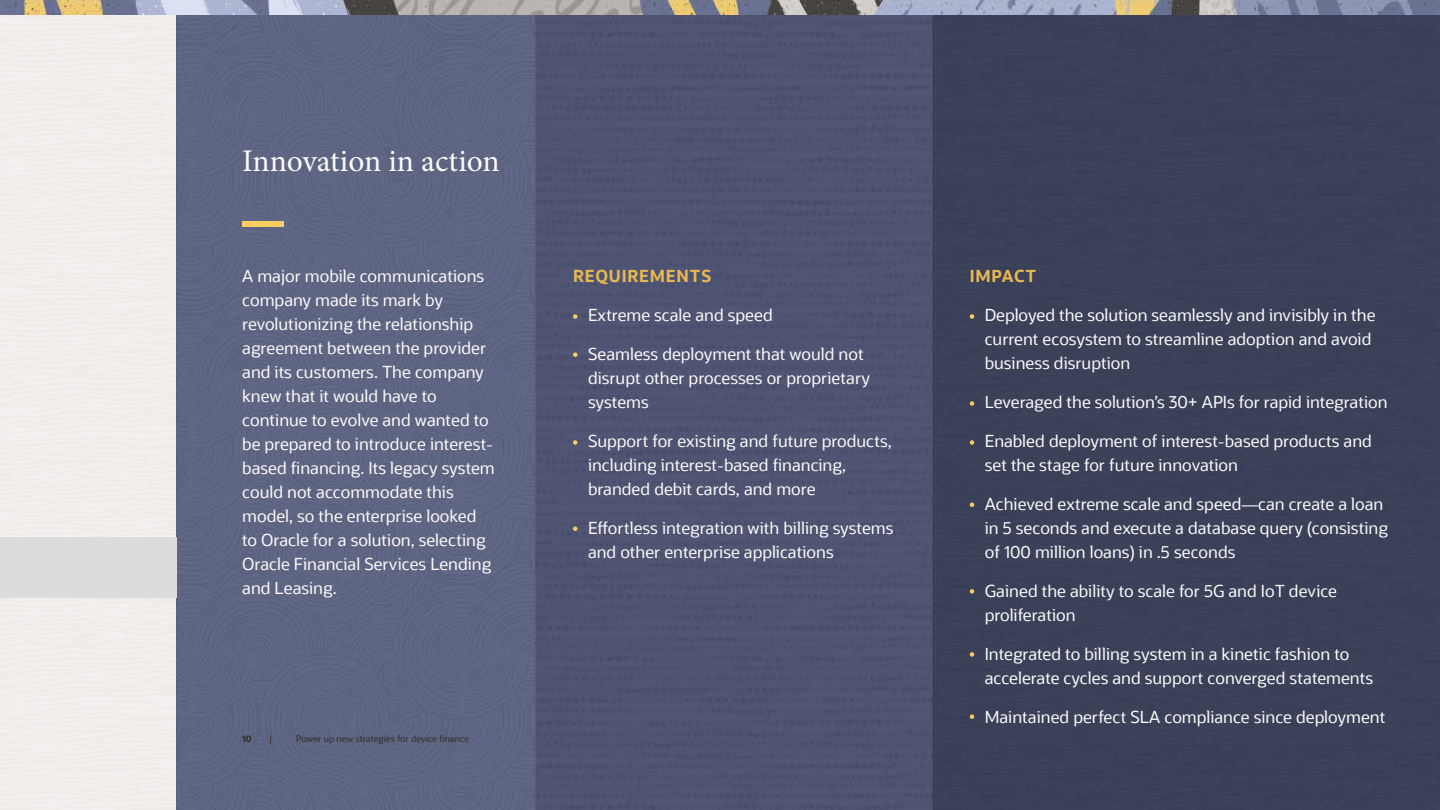
<style>
.page{position:relative;width:1440px;height:810px;background:#fff}
.page>*{position:absolute;margin:0;border:0;box-sizing:border-box;transform-origin:0 0}
.t1{font:31.5px "Minion Pro";color:#fcfbfa}
.t2{font:16.5px/24px "Oracle Sans";color:#fcfbfa}
.t3{font:700 16.5px "Oracle Sans";letter-spacing:.05em;color:#e8b951}
.t4{font:9px "Oracle Sans";color:#312d2a}
.t5{font:700 9px "Oracle Sans";color:#312d2a}
</style>
<div class="page">
<img style="left:0;top:15px;width:1440px;height:795px">
<svg style="left:573px;top:314px;width:5px;height:5px"></svg>
<svg style="left:573px;top:352px;width:5px;height:5px"></svg>
<svg style="left:573px;top:440px;width:5px;height:5px"></svg>
<svg style="left:573px;top:526px;width:5px;height:5px"></svg>
<svg style="left:970px;top:314px;width:4px;height:5px"></svg>
<svg style="left:970px;top:401px;width:4px;height:5px"></svg>
<svg style="left:970px;top:440px;width:4px;height:5px"></svg>
<svg style="left:970px;top:502px;width:4px;height:5px"></svg>
<svg style="left:970px;top:589px;width:4px;height:5px"></svg>
<svg style="left:970px;top:652px;width:4px;height:5px"></svg>
<svg style="left:970px;top:714px;width:4px;height:5px"></svg>
<div style="left:0;top:537px;width:176px;height:61px;background:#dddbdb"></div>
<img style="left:0;top:0;width:1440px;height:15px">
<div style="left:242px;top:221px;width:42px;height:6px;background:#facd62"></div>
<p class="t1" style="left:242px;top:139px;width:259px">Innovation in action</p>
<p class="t2" style="left:242px;top:265px;width:254px">A major mobile communications company made its mark by revolutionizing the relationship agreement between the provider and its customers. The company knew that it would have to continue to evolve and wanted to be prepared to introduce interest&shy;based financing. Its legacy system could not accommodate this model, so the enterprise looked to Oracle for a solution, selecting<br>Oracle Financial Services Lending and Leasing.</p>
<p class="t3" style="left:573px;top:266px;width:140px">REQUIREMENTS</p>
<p class="t2" style="left:588px;top:304px;width:186px">Extreme scale and speed</p>
<p class="t2" style="left:588px;top:343px;width:283px">Seamless deployment that would not disrupt other processes or proprietary systems</p>
<p class="t2" style="left:588px;top:430px;width:305px">Support for existing and future products, including interest-based financing, branded debit cards, and more</p>
<p class="t2" style="left:588px;top:517px;width:307px">Effortless integration with billing systems and other enterprise applications</p>
<p class="t5" style="left:242px;top:733px;width:11px">10</p>
<p class="t4" style="left:269px;top:733px;width:5px">|</p>
<p class="t4" style="left:296px;top:733px;width:175px">Power up new strategies for device finance</p>
<p class="t3" style="left:970px;top:266px;width:68px">IMPACT</p>
<p class="t2" style="left:985px;top:304px;width:392px">Deployed the solution seamlessly and invisibly in the current ecosystem to streamline adoption and avoid business disruption</p>
<p class="t2" style="left:985px;top:391px;width:404px">Leveraged the solution’s 30+ APIs for rapid integration</p>
<p class="t2" style="left:985px;top:430px;width:389px">Enabled deployment of interest-based products and set the stage for future innovation</p>
<p class="t2" style="left:985px;top:493px;width:405px">Achieved extreme scale and speed—can create a loan in 5 seconds and execute a database query (consisting of 100 million loans) in .5 seconds</p>
<p class="t2" style="left:985px;top:580px;width:354px">Gained the ability to scale for 5G and IoT device proliferation</p>
<p class="t2" style="left:985px;top:643px;width:390px">Integrated to billing system in a kinetic fashion to accelerate cycles and support converged statements</p>
<p class="t2" style="left:985px;top:706px;width:402px">Maintained perfect SLA compliance since deployment</p>
</div>
